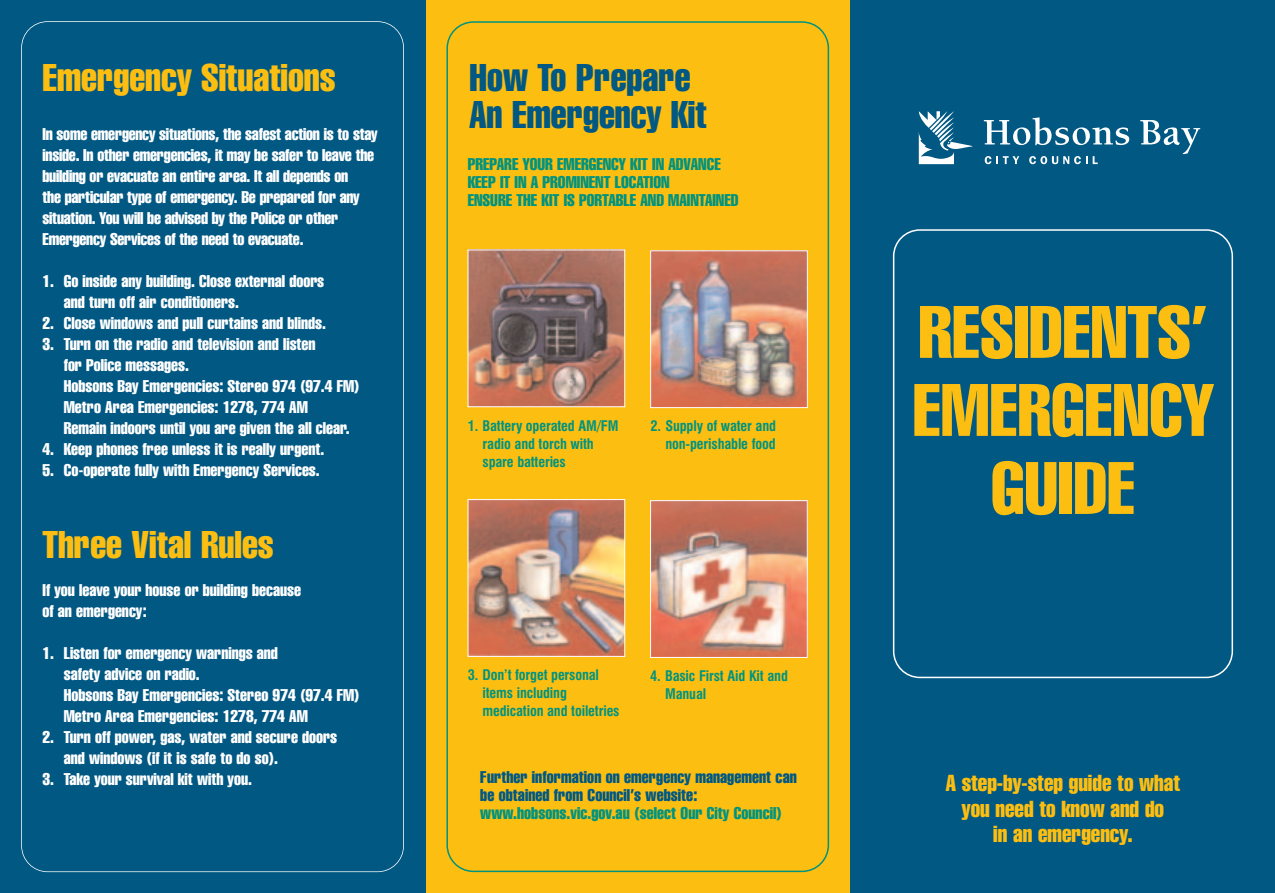
<style>
.page{position:relative;width:1275px;height:893px;background:#fff}
.page>*{position:absolute;margin:0;border:0;box-sizing:border-box;transform-origin:0 0}
.t1{font:extra-condensed 72px/78px "Swiss 911 BT";color:#fdbe12;text-align:center}
.t2{font:extra-condensed 37.5px "Swiss 911 BT";color:#fdbe12}
.t3{font:extra-condensed 37.5px/37.5px "Swiss 911 BT";color:#005883}
.t4{font:extra-condensed 22.5px/25.5px "Swiss 911 BT";color:#fdbe12;text-align:center}
.t5{font:extra-condensed 16.5px/21px "Swiss 911 BT";color:#fff}
.t6{font:extra-condensed 16.5px/18px "Swiss 911 BT";color:#00937e}
.t7{font:extra-condensed 16.5px/18px "Swiss 911 BT";letter-spacing:.005em;color:#005883}
.t8{font:700 condensed 14.25px/18px "Swiss 721 BT";letter-spacing:-.01em;color:#00937e}
</style>
<div class="page">
<div style="left:425px;top:0;width:425px;height:892px;background:#fdbe12"></div>
<svg style="left:446px;top:21px;width:383px;height:851px"></svg>
<div style="left:850px;top:0;width:425px;height:892px;background:#005883"></div>
<svg style="left:893px;top:229px;width:340px;height:449px"></svg>
<img style="left:470px;top:252px;width:153px;height:153px">
<div style="left:468px;top:250px;width:157px;height:157px;border:1px solid #fff"></div>
<img style="left:652px;top:252px;width:154px;height:154px">
<div style="left:650px;top:250px;width:158px;height:158px;border:1px solid #fff"></div>
<svg style="left:919px;top:111px;width:53px;height:53px"></svg>
<svg style="left:1140px;top:120px;width:60px;height:34px"></svg>
<svg style="left:984px;top:117px;width:145px;height:28px"></svg>
<svg style="left:985px;top:156px;width:34px;height:8px"></svg>
<svg style="left:1029px;top:156px;width:69px;height:8px"></svg>
<img style="left:470px;top:501px;width:153px;height:153px">
<div style="left:468px;top:499px;width:157px;height:157px;border:1px solid #fff"></div>
<img style="left:652px;top:502px;width:154px;height:153px">
<div style="left:650px;top:500px;width:158px;height:157px;border:1px solid #fff"></div>
<div style="left:0;top:0;width:425px;height:892px;background:#005883"></div>
<div style="left:21px;top:21px;width:383px;height:851px;border:2px solid #fff;border-radius:26px"></div>
<h2 class="t2" style="left:43px;top:64px;width:295px">Emergency Situations</h2>
<p class="t5" style="left:43px;top:125px;width:337px">In some emergency situations, the safest action is to stay inside. In other emergencies, it may be safer to leave the building or evacuate an entire area. It all depends on<br>the particular type of emergency. Be prepared for any situation. You will be advised by the Police or other Emergency Services of the need to evacuate.</p>
<p class="t5" style="left:64px;top:272px;width:262px;text-indent:-21px">1. Go inside any building. Close external doors and turn off air conditioners.</p>
<p class="t5" style="left:43px;top:314px;width:285px">2. Close windows and pull curtains and blinds.</p>
<p class="t5" style="left:64px;top:335px;width:297px;text-indent:-21px">3. Turn on the radio and television and listen<br>for Police messages.<br>Hobsons Bay Emergencies: Stereo 974 (97.4 FM)<br>Metro Area Emergencies: 1278, 774 AM<br>Remain indoors until you are given the all clear.</p>
<p class="t5" style="left:43px;top:440px;width:283px">4. Keep phones free unless it is really urgent.</p>
<p class="t5" style="left:43px;top:461px;width:279px">5. Co-operate fully with Emergency Services.</p>
<h2 class="t2" style="left:43px;top:531px;width:233px">Three Vital Rules</h2>
<p class="t5" style="left:43px;top:581px;width:260px">If you leave your house or building because of an emergency:</p>
<p class="t5" style="left:64px;top:644px;width:297px;text-indent:-21px">1. Listen for emergency warnings and<br>safety advice on radio.<br>Hobsons Bay Emergencies: Stereo 974 (97.4 FM)<br>Metro Area Emergencies: 1278, 774 AM</p>
<p class="t5" style="left:64px;top:728px;width:275px;text-indent:-21px">2. Turn off power, gas, water and secure doors and windows (if it is safe to do so).</p>
<p class="t5" style="left:43px;top:770px;width:211px">3. Take your survival kit with you.</p>
<h2 class="t3" style="left:470px;top:63px;width:239px">How To Prepare<br>An Emergency Kit</h2>
<p class="t6" style="left:468px;top:157px;width:272px">PREPARE YOUR EMERGENCY KIT IN ADVANCE<br>KEEP IT IN A PROMINENT LOCATION<br>ENSURE THE KIT IS PORTABLE AND MAINTAINED</p>
<p class="t8" style="left:483px;top:418px;width:137px;text-indent:-15px">1. Battery operated AM/FM radio and torch with spare batteries</p>
<p class="t8" style="left:651px;top:419px;width:127px;text-align:right">2. Supply of water and non-perishable food</p>
<p class="t8" style="left:483px;top:667px;width:138px;text-indent:-15px">3. Don’t forget personal items including medication and toiletries</p>
<p class="t8" style="left:665px;top:668px;width:124px;text-indent:-15px">4. Basic First Aid Kit and<br>Manual</p>
<p class="t7" style="left:480px;top:769px;width:318px">Further information on emergency management can be obtained from Council’s website:</p>
<p class="t6" style="left:480px;top:805px;width:303px">www.hobsons.vic.gov.au (select Our City Council)</p>
<h1 class="t1" style="left:913px;top:301px;width:302px">RESIDENTS’<br>EMERGENCY<br>GUIDE</h1>
<h3 class="t4" style="left:946px;top:772px;width:236px">A step-by-step guide to what you need to know and do<br>in an emergency.</h3>
</div>
